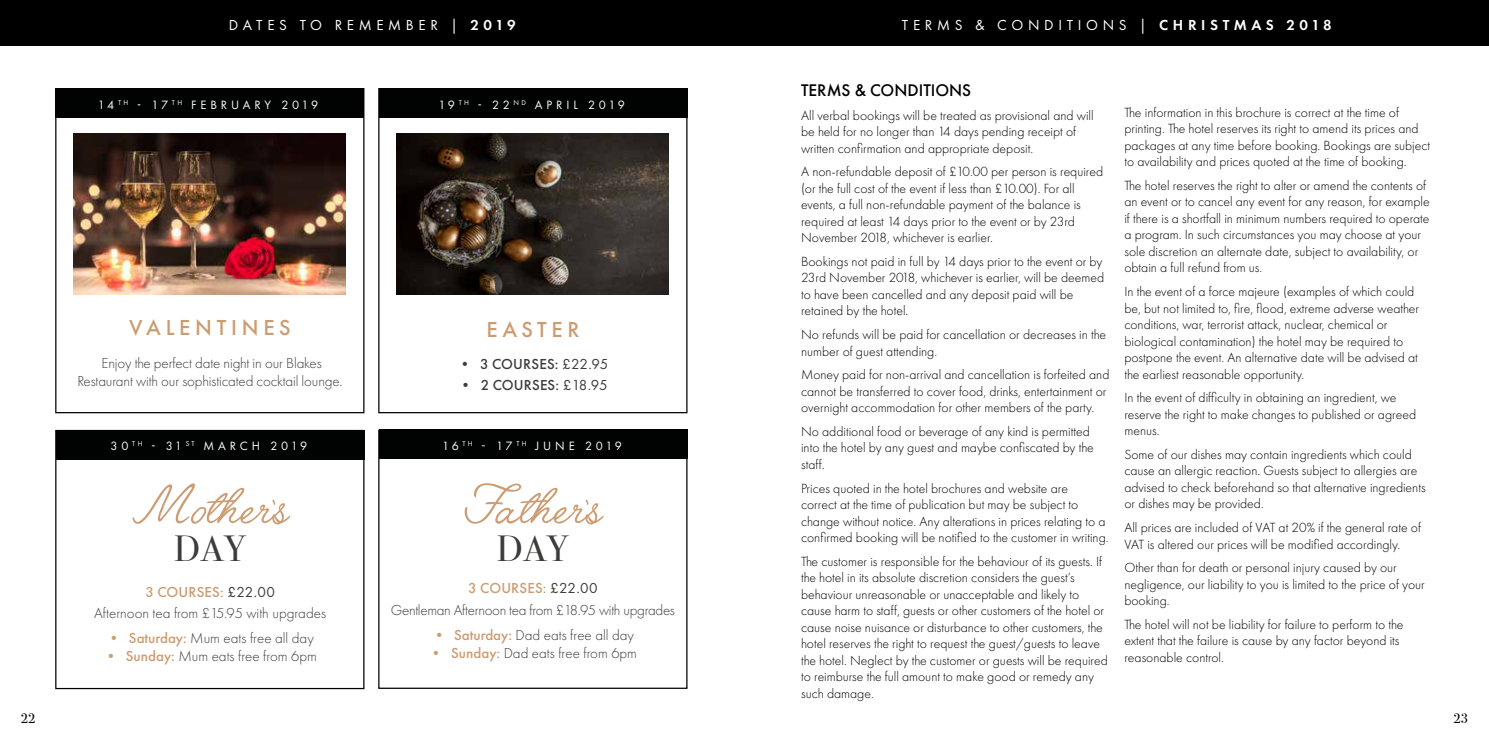
<style>
.page{position:relative;width:1489px;height:745px;background:#fff}
.page>*{position:absolute;margin:0;border:0;box-sizing:border-box;transform-origin:0 0}
.t1{font:66.25px "Angelface";color:#cc9c72}
.t2{font:36.25px "Bodoni Svty Two ITCTT";letter-spacing:.03em;color:#3c3c3b}
.t3{font:500 22.5px "Futura PT";letter-spacing:.21em;color:#cc9c71}
.t4{font:500 17.5px "Futura PT";color:#000}
.t5{font:300 15px/21.5px "Futura PT";letter-spacing:-.01em;color:#3c3c3b;text-align:center}
.t6{font:15px "Futura PT";letter-spacing:.31em;color:#fff}
.t7{font:500 15px "Futura PT";letter-spacing:.01em;color:#3c3c3b}
.t8{font:300 13.75px/16.5px "Futura PT";color:#000}
.t9{font:13.75px "Bodoni Svty Two ITCTT";color:#000}
.t10{font:12.5px "Futura PT";letter-spacing:.295em;color:#fff}
.t11{font:12.5px "Futura PT";letter-spacing:.275em;color:#fff}
.t12{font:12.5px "Futura PT";letter-spacing:.3em;color:#fff}
.t13{font:12.5px "Futura PT";letter-spacing:.24em;color:#fff}
.s1{font-weight:600}
.s2{font-weight:500;color:#cc9c71}
.s3{font-weight:400}
</style>
<div class="page">
<div style="left:0;top:0;width:1488px;height:45px;background:#000"></div>
<div style="left:55px;top:88px;width:309px;height:325px;border:1px solid #000"></div>
<div style="left:378px;top:88px;width:309px;height:325px;border:1px solid #000"></div>
<div style="left:55px;top:89px;width:309px;height:29px;background:#010202"></div>
<div style="left:378px;top:89px;width:309px;height:29px;background:#010202"></div>
<div style="left:379px;top:429px;width:308px;height:29px;background:#010202"></div>
<div style="left:56px;top:429px;width:308px;height:30px;background:#010202"></div>
<img style="left:73px;top:134px;width:272px;height:160px">
<img style="left:397px;top:134px;width:272px;height:160px">
<p class="t6" style="left:229px;top:16px;width:288px">DATES TO REMEMBER | <span class="s1">2019</span></p>
<p class="t6" style="left:901px;top:16px;width:431px">TERMS &amp; CONDITIONS | <span class="s1">CHRISTMAS 2018</span></p>
<p class="t10" style="left:98px;top:97px;width:222px">14 <sup>TH</sup> - 17 <sup>TH</sup> FEBRUARY 2019</p>
<p class="t11" style="left:438px;top:97px;width:188px">19 <sup>TH</sup> - 22 <sup>ND</sup> APRIL 2019</p>
<h3 class="t3" style="left:129px;top:314px;width:163px">VALENTINES</h3>
<p class="t5" style="left:77px;top:353px;width:267px;line-height:18px">Enjoy the perfect date night in our Blakes<br>Restaurant with our sophisticated cocktail lounge.</p>
<p class="t12" style="left:110px;top:438px;width:198px">30 <sup>TH</sup> - 31 <sup>ST</sup> MARCH 2019</p>
<h1 class="t1" style="left:132px;top:470px;width:160px">Mother’s</h1>
<h2 class="t2" style="left:174px;top:518px;width:73px">DAY</h2>
<p class="t5" style="left:94px;top:580px;width:233px"><span class="s2">3 COURSES:</span> <span class="s3">£22.00<br></span>Afternoon tea from £15.95 with upgrades</p>
<p class="t5" style="left:106px;top:627px;width:209px"><span class="s2">• Saturday:</span> Mum eats free all day</p>
<p class="t5" style="left:103px;top:645px;width:215px"><span class="s2">• Sunday:</span> Mum eats free from 6pm</p>
<h3 class="t3" style="left:486px;top:315px;width:95px">EASTER</h3>
<p class="t7" style="left:457px;top:354px;width:152px">• 3 COURSES: <span class="s3">£22.95</span></p>
<p class="t7" style="left:458px;top:376px;width:151px">• 2 COURSES: <span class="s3">£18.95</span></p>
<p class="t13" style="left:442px;top:438px;width:181px">16 <sup>TH</sup> - 17 <sup>TH</sup> JUNE 2019</p>
<h1 class="t1" style="left:464px;top:470px;width:141px">Father’s</h1>
<h2 class="t2" style="left:497px;top:518px;width:73px">DAY</h2>
<p class="t5" style="left:391px;top:577px;width:286px"><span class="s2">3 COURSES:</span> <span class="s3">£22.00<br></span>Gentleman Afternoon tea from £18.95 with upgrades</p>
<p class="t5" style="left:431px;top:624px;width:204px"><span class="s2">• Saturday:</span> Dad eats free all day</p>
<p class="t5" style="left:428px;top:642px;width:210px"><span class="s2">• Sunday:</span> Dad eats free from 6pm</p>
<p class="t4" style="left:801px;top:79px;width:172px">TERMS &amp; CONDITIONS</p>
<p class="t8" style="left:801px;top:107px;width:294px">All verbal bookings will be treated as provisional and will be held for no longer than 14 days pending receipt of written confi rmation and appropriate deposit.</p>
<p class="t8" style="left:801px;top:163px;width:304px">A non-refundable deposit of £10.00 per person is required (or the full cost of the event if less than £10.00). For all events, a full non-refundable payment of the balance is required at least 14 days prior to the event or by 23rd November 2018, whichever is earlier.</p>
<p class="t8" style="left:801px;top:253px;width:304px">Bookings not paid in full by 14 days prior to the event or by 23rd November 2018, whichever is earlier, will be deemed to have been cancelled and any deposit paid will be retained by the hotel.</p>
<p class="t8" style="left:801px;top:326px;width:306px">No refunds will be paid for cancellation or decreases in the number of guest attending.</p>
<p class="t8" style="left:801px;top:366px;width:310px">Money paid for non-arrival and cancellation is forfeited and cannot be transferred to cover food, drinks, entertainment or overnight accommodation for other members of the party.</p>
<p class="t8" style="left:801px;top:423px;width:294px">No additional food or beverage of any kind is permitted into the hotel by any guest and maybe confiscated by the staff.</p>
<p class="t8" style="left:801px;top:479px;width:309px">Prices quoted in the hotel brochures and website are<br>correct at the time of publication but may be subject to change without notice. Any alterations in prices relating to a confi rmed booking will be notified to the customer in writing.</p>
<p class="t8" style="left:801px;top:552px;width:308px">The customer is responsible for the behaviour of its guests. If the hotel in its absolute discretion considers the guest’s behaviour unreasonable or unacceptable and likely to cause harm to staff, guests or other customers of the hotel or cause noise nuisance or disturbance to other customers, the hotel reserves the right to request the guest/guests to leave the hotel. Neglect by the customer or guests will be required to reimburse the full amount to make good or remedy any such damage.</p>
<p class="t8" style="left:1124px;top:104px;width:307px">The information in this brochure is correct at the time of printing. The hotel reserves its right to amend its prices and packages at any time before booking. Bookings are subject to availability and prices quoted at the time of booking.</p>
<p class="t8" style="left:1124px;top:177px;width:307px">The hotel reserves the right to alter or amend the contents of an event or to cancel any event for any reason, for example if there is a shortfall in minimum numbers required to operate a program. In such circumstances you may choose at your sole discretion an alternate date, subject to availability, or obtain a full refund from us.</p>
<p class="t8" style="left:1124px;top:283px;width:296px">In the event of a force majeure (examples of which could be, but not limited to, fi re, flood, extreme adverse weather conditions, war, terrorist attack, nuclear, chemical or biological contamination) the hotel may be required to postpone the event. An alternative date will be advised at the earliest reasonable opportunity.</p>
<p class="t8" style="left:1124px;top:389px;width:293px">In the event of difficulty in obtaining an ingredient, we reserve the right to make changes to published or agreed menus.</p>
<p class="t8" style="left:1124px;top:446px;width:303px">Some of our dishes may contain ingredients which could cause an allergic reaction. Guests subject to allergies are advised to check beforehand so that alternative ingredients or dishes may be provided.</p>
<p class="t8" style="left:1124px;top:519px;width:298px">All prices are included of VAT at 20% if the general rate of<br>VAT is altered our prices will be modified accordingly.</p>
<p class="t8" style="left:1124px;top:559px;width:302px">Other than for death or personal injury caused by our negligence, our liability to you is limited to the price of your booking.</p>
<p class="t8" style="left:1124px;top:615px;width:280px">The hotel will not be liability for failure to perform to the extent that the failure is cause by any factor beyond its reasonable control.</p>
<p class="t9" style="left:21px;top:707px;width:16px">22</p>
<p class="t9" style="left:1453px;top:707px;width:16px">23</p>
</div>
